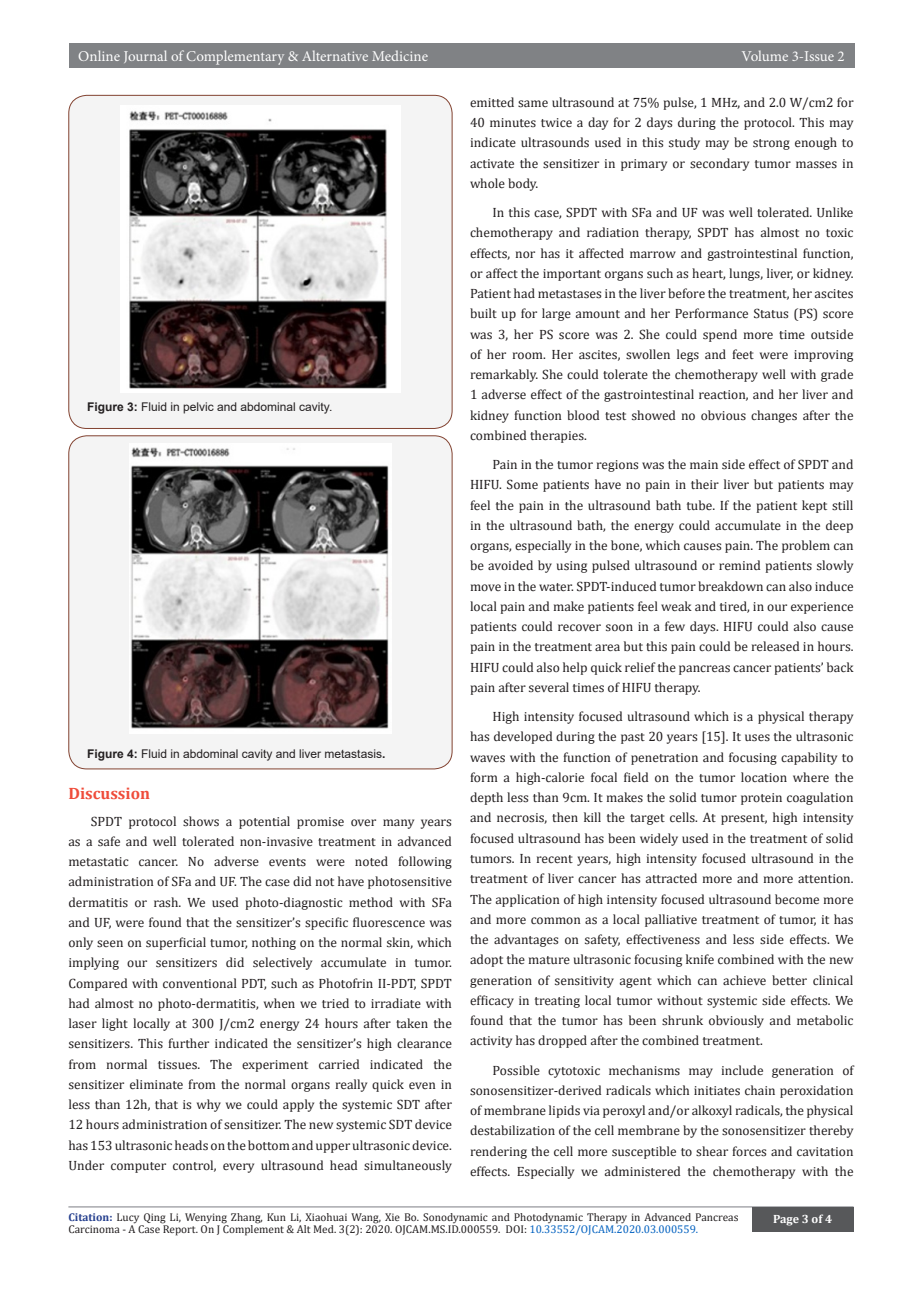
<style>
.page{position:relative;width:922px;height:1292px;background:#fff}
.page>*{position:absolute;margin:0;border:0;box-sizing:border-box;transform-origin:0 0}
.t1{font:700 16.5px "Cambria";color:#ef4c3a}
.t2{font:15px "Minion Pro";letter-spacing:-.005em;color:#fff}
.t3{font:13.5px/20.2px "Cambria";color:#231f20;text-align:justify}
.t4{font:12px "Arial";color:#231f20}
.t5{font:700 12px "Cambria";color:#fff}
.t6{font:11.25px/12px "Cambria";color:#231f20}
.s1{font-weight:700}
.s2{font-weight:700;color:#253f8e}
.s3{color:#0563c1}
</style>
<div class="page">
<hr style="left:68px;top:1206px;width:785px;height:1px;background:#a8a9ad">
<div style="left:69px;top:44px;width:785px;height:24px;background:#808285"></div>
<div style="left:751px;top:1207px;width:102px;height:25px;background:#57585a"></div>
<div style="left:69px;top:95px;width:383px;height:333px;background:#f4f4f4;border-radius:18px"></div>
<div style="left:68px;top:95px;width:384px;height:334px;border:1px solid #824230;border-radius:18px"></div>
<img style="left:120px;top:106px;width:281px;height:286px">
<div style="left:69px;top:436px;width:383px;height:333px;background:#f4f4f4;border-radius:18px"></div>
<div style="left:68px;top:435px;width:384px;height:334px;border:1px solid #824230;border-radius:18px"></div>
<img style="left:129px;top:444px;width:262px;height:289px">
<p class="t2" style="left:78px;top:46px;width:351px">Online Journal of Complementary &amp; Alternative Medicine</p>
<p class="t2" style="left:741px;top:46px;width:105px">Volume 3-Issue 2</p>
<p class="t4" style="left:87px;top:399px;width:247px"><span class="s1">Figure 3:</span> Fluid in pelvic and abdominal cavity.</p>
<p class="t4" style="left:87px;top:745px;width:300px"><span class="s1">Figure 4:</span> Fluid in abdominal cavity and liver metastasis<span class="s1">.</span></p>
<p class="t1" style="left:68px;top:782px;width:83px">Discussion</p>
<p class="t3" style="left:68px;top:811px;width:385px;text-indent:22px">SPDT protocol shows a potential promise over many years as a safe and well tolerated non-invasive treatment in advanced metastatic cancer. No adverse events were noted following administration of SFa and UF. The case did not have photosensitive dermatitis or rash. We used photo-diagnostic method with SFa and UF, were found that the sensitizer’s specific fluorescence was only seen on superficial tumor, nothing on the normal skin, which implying our sensitizers did selectively accumulate in tumor.<br>Compared with conventional PDT, such as Photofrin II-PDT, SPDT had almost no photo-dermatitis, when we tried to irradiate with laser light locally at 300 J/cm2 energy 24 hours after taken the sensitizers. This further indicated the sensitizer’s high clearance from normal tissues. The experiment carried indicated the sensitizer eliminate from the normal organs really quick even in less than 12h, that is why we could apply the systemic SDT after 12 hours administration of sensitizer. The new systemic SDT device has 153 ultrasonic heads on the bottom and upper ultrasonic device.<br>Under computer control, every ultrasound head simultaneously</p>
<p class="t3" style="left:470px;top:92px;width:385px">emitted same ultrasound at 75% pulse, 1 MHz, and 2.0 W/cm2 for 40 minutes twice a day for 2 days during the protocol. This may indicate ultrasounds used in this study may be strong enough to activate the sensitizer in primary or secondary tumor masses in whole body.</p>
<p class="t3" style="left:470px;top:202px;width:385px;text-indent:22px">In this case, SPDT with SFa and UF was well tolerated. Unlike chemotherapy and radiation therapy, SPDT has almost no toxic effects, nor has it affected marrow and gastrointestinal function, or affect the important organs such as heart, lungs, liver, or kidney.<br>Patient had metastases in the liver before the treatment, her ascites built up for large amount and her Performance Status (PS) score was 3, her PS score was 2. She could spend more time outside of her room. Her ascites, swollen legs and feet were improving remarkably. She could tolerate the chemotherapy well with grade 1 adverse effect of the gastrointestinal reaction, and her liver and kidney function blood test showed no obvious changes after the combined therapies.</p>
<p class="t3" style="left:470px;top:454px;width:385px;text-indent:22px">Pain in the tumor regions was the main side effect of SPDT and HIFU. Some patients have no pain in their liver but patients may feel the pain in the ultrasound bath tube. If the patient kept still in the ultrasound bath, the energy could accumulate in the deep organs, especially in the bone, which causes pain. The problem can be avoided by using pulsed ultrasound or remind patients slowly move in the water. SPDT-induced tumor breakdown can also induce local pain and make patients feel weak and tired, in our experience patients could recover soon in a few days. HIFU could also cause pain in the treatment area but this pain could be released in hours.<br>HIFU could also help quick relief the pancreas cancer patients’ back pain after several times of HIFU therapy.</p>
<p class="t3" style="left:470px;top:706px;width:385px;text-indent:22px">High intensity focused ultrasound which is a physical therapy has developed during the past 20 years [15]. It uses the ultrasonic waves with the function of penetration and focusing capability to form a high-calorie focal field on the tumor location where the depth less than 9cm. It makes the solid tumor protein coagulation and necrosis, then kill the target cells. At present, high intensity focused ultrasound has been widely used in the treatment of solid tumors. In recent years, high intensity focused ultrasound in the treatment of liver cancer has attracted more and more attention.<br>The application of high intensity focused ultrasound become more and more common as a local palliative treatment of tumor, it has the advantages on safety, effectiveness and less side effects. We adopt the mature ultrasonic focusing knife combined with the new generation of sensitivity agent which can achieve better clinical efficacy in treating local tumor without systemic side effects. We found that the tumor has been shrunk obviously and metabolic activity has dropped after the combined treatment.</p>
<p class="t3" style="left:470px;top:1059px;width:385px;text-indent:22px">Possible cytotoxic mechanisms may include generation of sonosensitizer-derived radicals which initiates chain peroxidation of membrane lipids via peroxyl and/or alkoxyl radicals, the physical destabilization of the cell membrane by the sonosensitizer thereby rendering the cell more susceptible to shear forces and cavitation effects. Especially we administered the chemotherapy with the</p>
<p class="t6" style="left:68px;top:1211px;width:671px"><span class="s2">Citation:</span> Lucy Qing Li, Wenying Zhang, Kun Li, Xiaohuai Wang, Xie Bo. Sonodynamic and Photodynamic Therapy in Advanced Pancreas<br>Carcinoma - A Case Report. On J Complement &amp; Alt Med. 3(2): 2020. OJCAM.MS.ID.000559. DOI: <span class="s3">10.33552/OJCAM.2020.03.000559.</span></p>
<p class="t5" style="left:773px;top:1210px;width:60px">Page 3 of 4</p>
</div>
